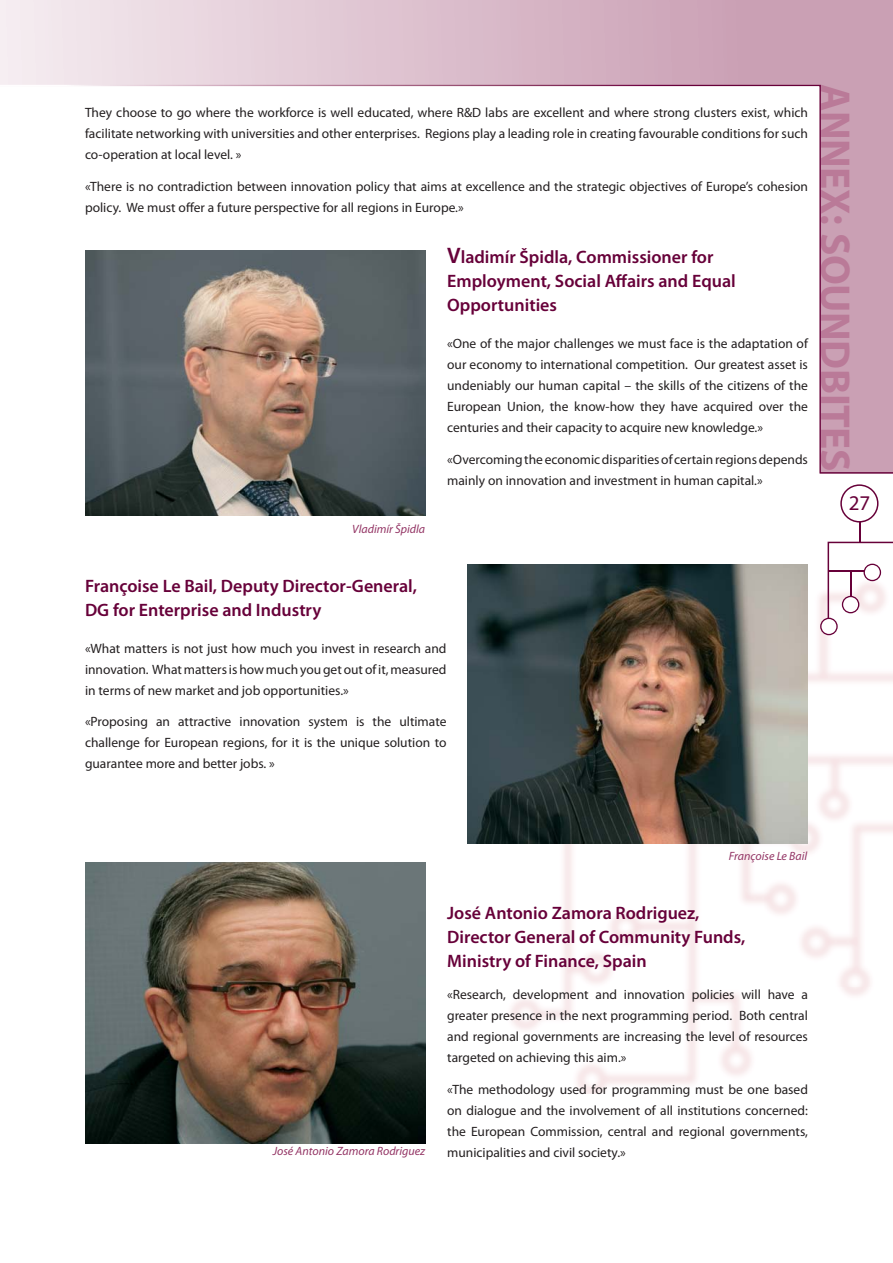
<style>
.page{position:relative;width:893px;height:1263px;background:#fff}
.page>*{position:absolute;margin:0;border:0;box-sizing:border-box;transform-origin:0 0}
.t1{font:700 42px "Myriad Pro";letter-spacing:-.01em;color:#ba7a98}
.t2{font:21px "Myriad Pro";color:#670039}
.t3{font:600 18px/24px "Myriad Pro";color:#670039}
.t4{font:13.5px/21px "Myriad Pro";color:#231f20;text-align:justify}
.t5{font:italic 12px "Myriad Pro";color:#933464}
.s1{font-size:22.5px}
</style>
<div class="page">
<img style="left:494px;top:598px;width:399px;height:496px">
<div style="left:0;top:0;width:893px;height:473px;background:linear-gradient(to right,#f4eaef,#c494ab)"></div>
<div style="left:0;top:85px;width:893px;height:389px;background:#caa0b4"></div>
<svg style="left:0;top:86px;width:819px;height:430px"></svg>
<hr style="left:859px;top:519px;width:2px;height:23px;background:#670039">
<svg style="left:840px;top:484px;width:38px;height:39px"></svg>
<svg style="left:820px;top:542px;width:73px;height:93px"></svg>
<img style="left:86px;top:250px;width:340px;height:266px">
<img style="left:468px;top:564px;width:340px;height:279px">
<img style="left:86px;top:862px;width:340px;height:281px">
<p class="t4" style="left:85px;top:103px;width:724px">They choose to go where the workforce is well educated, where R&amp;D labs are excellent and where strong clusters exist, which facilitate networking with universities and other enterprises. Regions play a leading role in creating favourable conditions for such co-operation at local level. »</p>
<p class="t4" style="left:85px;top:176px;width:724px">«There is no contradiction between innovation policy that aims at excellence and the strategic objectives of Europe’s cohesion policy. We must offer a future perspective for all regions in Europe.»</p>
<h3 class="t3" style="left:447px;top:246px;width:290px"><span class="s1">V</span>ladimír Špidla, Commissioner for<br>Employment, Social Affairs and Equal<br>Opportunities</h3>
<p class="t4" style="left:447px;top:334px;width:362px">«One of the major challenges we must face is the adaptation of our economy to international competition. Our greatest asset is undeniably our human capital – the skills of the citizens of the European Union, the know-how they have acquired over the centuries and their capacity to acquire new knowledge.»</p>
<p class="t4" style="left:447px;top:449px;width:362px">«Overcoming the economic disparities of certain regions depends mainly on innovation and investment in human capital.»</p>
<p class="t5" style="left:352px;top:525px;width:74px">Vladimír Špidla</p>
<h1 class="t1" style="left:851px;top:84px;width:389px;rotate:90deg">ANNEX: SOUNDBITES</h1>
<h2 class="t2" style="left:849px;top:495px;width:23px">27</h2>
<h3 class="t3" style="left:85px;top:575px;width:333px">Françoise Le Bail, Deputy Director-General,<br>DG for Enterprise and Industry</h3>
<p class="t4" style="left:85px;top:638px;width:363px">«What matters is not just how much you invest in research and innovation. What matters is how much you get out of it, measured in terms of new market and job opportunities.»</p>
<p class="t4" style="left:85px;top:712px;width:363px">«Proposing an attractive innovation system is the ultimate challenge for European regions, for it is the unique solution to guarantee more and better jobs. »</p>
<p class="t5" style="left:273px;top:1147px;width:154px">José Antonio Zamora Rodriguez</p>
<p class="t5" style="left:729px;top:852px;width:80px">Françoise Le Bail</p>
<h3 class="t3" style="left:447px;top:903px;width:300px">José Antonio Zamora Rodriguez,<br>Director General of Community Funds,<br>Ministry of Finance, Spain</h3>
<p class="t4" style="left:447px;top:985px;width:362px">«Research, development and innovation policies will have a greater presence in the next programming period. Both central and regional governments are increasing the level of resources targeted on achieving this aim.»</p>
<p class="t4" style="left:447px;top:1079px;width:362px">«The methodology used for programming must be one based on dialogue and the involvement of all institutions concerned: the European Commission, central and regional governments, municipalities and civil society.»</p>
</div>
